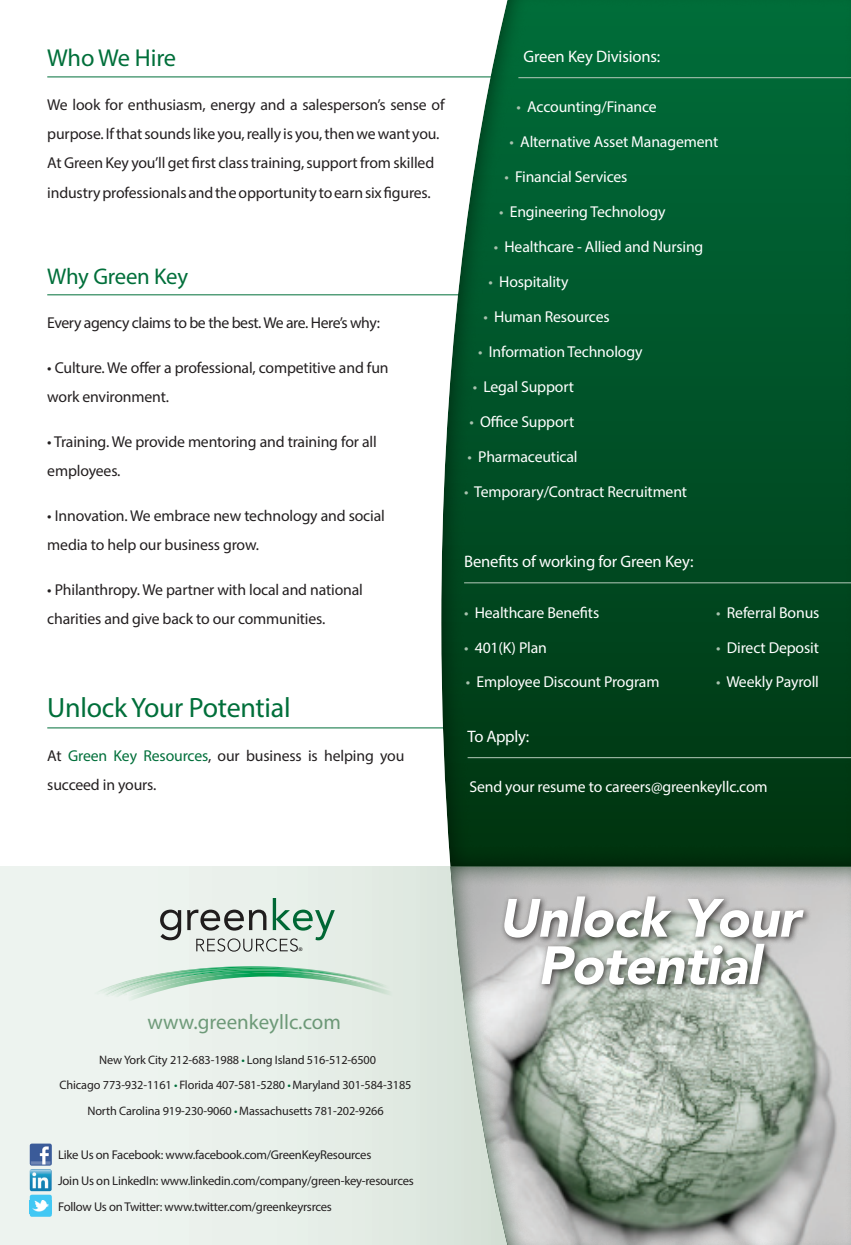
<style>
.page{position:relative;width:851px;height:1245px;background:#fff}
.page>*{position:absolute;margin:0;border:0;box-sizing:border-box;transform-origin:0 0}
.Heading{font:28px "Myriad Pro";letter-spacing:-.01em;color:#006f3a}
.Heading-2{font:24.5px "Myriad Pro";letter-spacing:-.015em;color:#006f3a}
.Heading-3{font:22.75px "Myriad Pro";letter-spacing:-.01em;color:#006f3a}
.t1{font:21px "Myriad Pro";color:#78a383}
.t2{font:16.62px "Myriad Pro";letter-spacing:-.01em;color:#fff}
.Body_BACK{font:15.75px/29.1px "Myriad Pro";letter-spacing:-.01em;color:#231f20}
.Body_Bullet_01{font:15.75px "Myriad Pro";letter-spacing:-.01em;color:#fff}
.Body_BACK-2{font:15.75px "Myriad Pro";letter-spacing:-.03em;color:#231f20}
.t3{font:12.6px "Myriad Pro";letter-spacing:-.02em;color:#231f20}
.t4{font:12.25px "Myriad Pro";letter-spacing:-.01em;color:#231f20}
.t5{font:700 5.08px "Arial";color:#231f20}
.s1{color:#006f3a}
.s2{color:#a8c2ae}
</style>
<div class="page">
<hr style="left:47px;top:77px;width:467px;height:1px;background:#006f3a">
<hr style="left:47px;top:294px;width:434px;height:1px;background:#006f3a">
<hr style="left:47px;top:727px;width:419px;height:1px;background:#006f3a">
<div style="left:0;top:866px;width:850px;height:378px;background:#eaf1eb"></div>
<div style="left:434px;top:0;width:416px;height:867px;background:#00340f;opacity:.75"></div>
<hr style="left:518px;top:77px;width:332px;height:1px;background:#b5caba">
<hr style="left:464px;top:582px;width:386px;height:1px;background:#b5caba">
<hr style="left:467px;top:757px;width:383px;height:1px;background:#b5caba">
<svg style="left:160px;top:909px;width:21px;height:31px"></svg>
<svg style="left:187px;top:898px;width:148px;height:53px"></svg>
<svg style="left:101px;top:966px;width:292px;height:33px"></svg>
<img style="left:240px;top:968px;width:149px;height:20px">
<img style="left:353px;top:976px;width:36px;height:11px">
<div style="left:441px;top:855px;width:409px;height:389px;background:#00340f;opacity:.75"></div>
<div style="left:500px;top:892px;width:312px;height:101px;background:#191515;opacity:.75"></div>
<svg style="left:541px;top:943px;width:223px;height:41px;background:#c9cec9"></svg>
<svg style="left:503px;top:896px;width:300px;height:41px;background:#cacbc9"></svg>
<img style="left:30px;top:1143px;width:22px;height:22px">
<img style="left:30px;top:1169px;width:22px;height:21px">
<img style="left:30px;top:1194px;width:22px;height:22px">
<p class="Heading-2" style="left:47px;top:42px;width:130px">Who We Hire</p>
<p class="Body_BACK" style="left:47px;top:90px;width:399px">We look for enthusiasm, energy and a salesperson’s sense of purpose. If that sounds like you, really is you, then we want you.<br>At Green Key you’ll get first class training, support from skilled industry professionals and the opportunity to earn six figures.</p>
<p class="Heading-3" style="left:47px;top:262px;width:142px">Why Green Key</p>
<p class="Body_BACK-2" style="left:47px;top:313px;width:334px">Every agency claims to be the best. We are. Here’s why:</p>
<p class="Body_BACK" style="left:47px;top:353px;width:343px">• Culture. We offer a professional, competitive and fun work environment.</p>
<p class="Body_BACK" style="left:47px;top:427px;width:331px">• Training. We provide mentoring and training for all employees.</p>
<p class="Body_BACK" style="left:47px;top:500px;width:339px">• Innovation. We embrace new technology and social media to help our business grow.</p>
<p class="Body_BACK" style="left:47px;top:574px;width:317px">• Philanthropy. We partner with local and national charities and give back to our communities.</p>
<p class="Heading" style="left:47px;top:690px;width:245px">Unlock Your Potential</p>
<p class="Body_BACK" style="left:47px;top:741px;width:359px">At <span class="s1">Green Key Resources</span>, our business is helping you succeed in yours.</p>
<p class="t2" style="left:523px;top:46px;width:138px">Green Key Divisions:</p>
<p class="Body_Bullet_01" style="left:516px;top:97px;width:142px"><span class="s2">•</span> Accounting/Finance</p>
<p class="Body_Bullet_01" style="left:509px;top:132px;width:210px"><span class="s2">•</span> Alternative Asset Management</p>
<p class="Body_Bullet_01" style="left:504px;top:167px;width:125px"><span class="s2">•</span> Financial Services</p>
<p class="Body_Bullet_01" style="left:499px;top:202px;width:168px"><span class="s2">•</span> Engineering Technology</p>
<p class="Body_Bullet_01" style="left:494px;top:237px;width:211px"><span class="s2">•</span> Healthcare - Allied and Nursing</p>
<p class="Body_Bullet_01" style="left:488px;top:272px;width:81px"><span class="s2">•</span> Hospitality</p>
<p class="Body_Bullet_01" style="left:483px;top:307px;width:128px"><span class="s2">•</span> Human Resources</p>
<p class="Body_Bullet_01" style="left:478px;top:342px;width:166px"><span class="s2">•</span> Information Technology</p>
<p class="Body_Bullet_01" style="left:473px;top:377px;width:103px"><span class="s2">•</span> Legal Support</p>
<p class="Body_Bullet_01" style="left:469px;top:412px;width:106px"><span class="s2">•</span> Office Support</p>
<p class="Body_Bullet_01" style="left:467px;top:447px;width:111px"><span class="s2">•</span> Pharmaceutical</p>
<p class="Body_Bullet_01" style="left:464px;top:482px;width:224px"><span class="s2">•</span> Temporary/Contract Recruitment</p>
<p class="t2" style="left:464px;top:551px;width:231px">Benefits of working for Green Key:</p>
<p class="Body_Bullet_01" style="left:464px;top:602px;width:137px"><span class="s2">•</span> Healthcare Benefits</p>
<p class="Body_Bullet_01" style="left:716px;top:602px;width:105px"><span class="s2">•</span> Referral Bonus</p>
<p class="Body_Bullet_01" style="left:464px;top:637px;width:84px"><span class="s2">•</span> 401(K) Plan</p>
<p class="Body_Bullet_01" style="left:716px;top:637px;width:104px"><span class="s2">•</span> Direct Deposit</p>
<p class="Body_Bullet_01" style="left:466px;top:672px;width:195px"><span class="s2">•</span> Employee Discount Program</p>
<p class="Body_Bullet_01" style="left:716px;top:672px;width:104px"><span class="s2">•</span> Weekly Payroll</p>
<p class="t2" style="left:467px;top:725px;width:63px">To Apply:</p>
<p class="Body_Bullet_01" style="left:469px;top:777px;width:300px">Send your resume to careers@greenkeyllc.com</p>
<p class="t5" style="left:299px;top:946px;width:5px">®</p>
<h3 class="t1" style="left:147px;top:1008px;width:195px">www.greenkeyllc.com</h3>
<p class="t4" style="left:99px;top:1052px;width:278px">New York City 212-683-1988 <span class="s1">•</span> Long Island 516-512-6500</p>
<p class="t4" style="left:59px;top:1077px;width:353px">Chicago 773-932-1161 <span class="s1">•</span> Florida 407-581-5280 <span class="s1">•</span> Maryland 301-584-3185</p>
<p class="t4" style="left:87px;top:1102px;width:298px">North Carolina 919-230-9060 <span class="s1">•</span> Massachusetts 781-202-9266</p>
<p class="t3" style="left:58px;top:1147px;width:315px">Like Us on Facebook: www.facebook.com/GreenKeyResources</p>
<p class="t3" style="left:58px;top:1172px;width:357px">Join Us on LinkedIn: www.linkedin.com/company/green-key-resources</p>
<p class="t3" style="left:58px;top:1198px;width:275px">Follow Us on Twitter: www.twitter.com/greenkeyrsrces</p>
</div>
